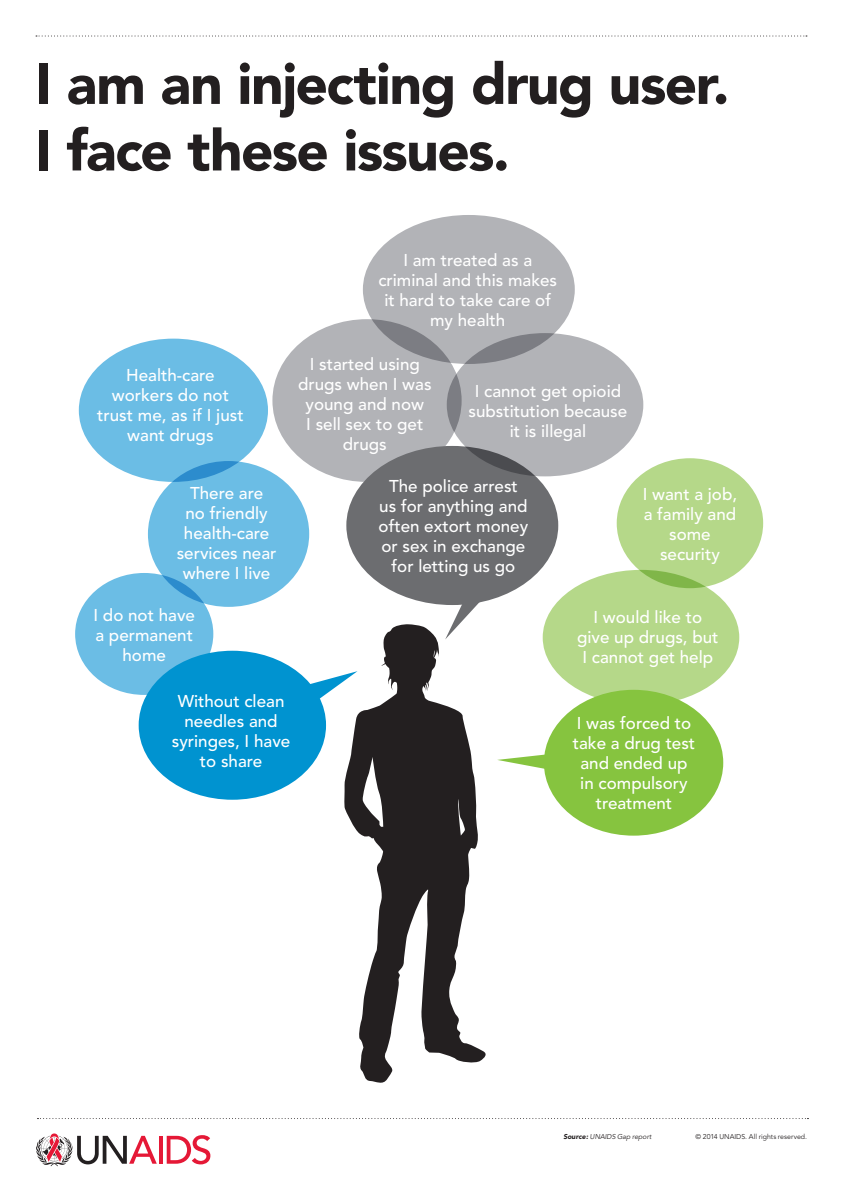
<style>
.page{position:relative;width:842px;height:1191px;background:#fff}
.page>*{position:absolute;margin:0;border:0;box-sizing:border-box;transform-origin:0 0}
.t1{font:900 57px/66.5px "Avenir";letter-spacing:-.03em;color:#231f20}
.t2{font:500 17px/20px "Avenir";color:#fff;text-align:center}
.t3{font:7px "Avenir";color:#231f20}
.t4{font:italic 7px "Avenir";color:#231f20}
.s1{font-weight:900}
</style>
<div class="page">
<hr style="left:159px;top:1135px;width:4px;height:28px;background:#e51836">
<svg style="left:167px;top:1135px;width:43px;height:29px"></svg>
<svg style="left:36px;top:1133px;width:121px;height:33px"></svg>
<svg style="left:37px;top:1118px;width:771px;height:1px"></svg>
<svg style="left:36px;top:36px;width:771px;height:1px"></svg>
<div style="left:75px;top:573px;width:138px;height:122px;background:#6bbde5;border-radius:50%"></div>
<div style="left:148px;top:461px;width:161px;height:146px;background:#6bbde5;border-radius:50%"></div>
<div style="left:272px;top:319px;width:190px;height:163px;background:#b2b3b7;border-radius:50%"></div>
<div style="left:139px;top:650px;width:187px;height:149px;background:#0093d0;border-radius:50%"></div>
<svg style="left:296px;top:671px;width:48px;height:47px"></svg>
<div style="left:346px;top:446px;width:212px;height:159px;background:#6c6d70;border-radius:50%"></div>
<svg style="left:445px;top:597px;width:52px;height:27px"></svg>
<div style="left:617px;top:458px;width:146px;height:130px;background:#b5d889;border-radius:50%"></div>
<div style="left:79px;top:338px;width:189px;height:144px;background:#6bbde5;border-radius:50%"></div>
<div style="left:363px;top:215px;width:212px;height:149px;background:#b2b3b7;border-radius:50%"></div>
<div style="left:447px;top:333px;width:196px;height:143px;background:#b2b3b7;border-radius:50%"></div>
<div style="left:543px;top:570px;width:196px;height:135px;background:#b5d889;border-radius:50%"></div>
<svg style="left:497px;top:752px;width:48px;height:22px"></svg>
<div style="left:544px;top:690px;width:179px;height:145px;background:#86c43f;border-radius:50%"></div>
<svg style="left:344px;top:624px;width:142px;height:459px;fill:#231f20"></svg>
<h1 class="t1" style="left:35px;top:51px;width:696px">I am an injecting drug user.<br>I face these issues.</h1>
<p class="t2" style="left:97px;top:366px;width:148px">Health-care workers do not trust me, as if I just want drugs</p>
<p class="t2" style="left:177px;top:484px;width:101px">There are<br>no friendly health-care services near where I live</p>
<p class="t2" style="left:378px;top:250px;width:180px">I am treated as a criminal and this makes it hard to take care of my health</p>
<p class="t2" style="left:298px;top:354px;width:135px">I started using drugs when I was young and now<br>I sell sex to get drugs</p>
<p class="t2" style="left:469px;top:381px;width:160px">I cannot get opioid substitution because it is illegal</p>
<p class="t2" style="left:379px;top:477px;width:151px">The police arrest us for anything and often extort money or sex in exchange for letting us go</p>
<p class="t2" style="left:643px;top:484px;width:96px">I want a job, a family and some security</p>
<p class="t2" style="left:93px;top:606px;width:103px">I do not have a permanent home</p>
<p class="t2" style="left:172px;top:691px;width:120px">Without clean needles and syringes, I have to share</p>
<p class="t2" style="left:577px;top:607px;width:143px">I would like to give up drugs, but<br>I cannot get help</p>
<p class="t2" style="left:573px;top:713px;width:124px">I was forced to take a drug test and ended up in compulsory treatment</p>
<p class="t4" style="left:563px;top:1132px;width:90px"><span class="s1">Source:</span> UNAIDS Gap report</p>
<p class="t3" style="left:696px;top:1132px;width:113px">© 2014 UNAIDS. All rights reserved.</p>
</div>
